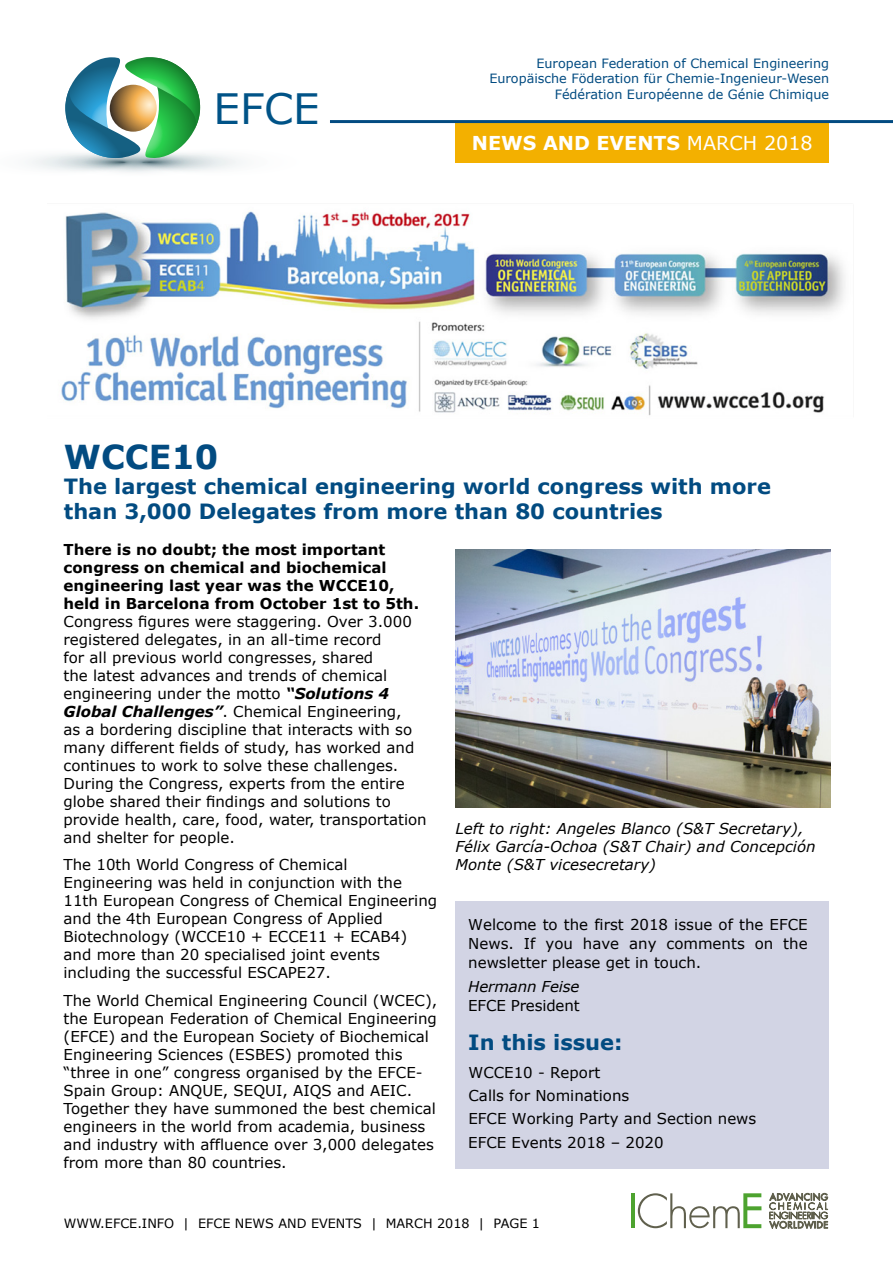
<style>
.page{position:relative;width:893px;height:1263px;background:#fff}
.page>*{position:absolute;margin:0;border:0;box-sizing:border-box;transform-origin:0 0}
.t1{font:41.85px "Verdana";color:#005387}
.Main_head{font:700 33px "Verdana";color:#024b81}
.Main_head-2{font:700 21px/25.2px "Verdana";color:#024b81}
.body{font:700 21px "Verdana";color:#024b81}
.Main_head-3{font:700 19.2px "Verdana";color:#fff}
.body-2{font:15px/18px "Verdana";color:#000}
.body-3{font:italic 15px/18px "Verdana";color:#000}
.Author_intro{font:12.75px "Verdana";color:#024b81}
.Author_intro-2{font:12.75px "Verdana";color:#000}
.s1{font-weight:400}
.s2{font-weight:700}
.s3{font-weight:700;font-style:italic}
</style>
<div class="page">
<svg style="left:769px;top:1193px;width:59px;height:36px"></svg>
<svg style="left:638px;top:1193px;width:123px;height:35px"></svg>
<svg style="left:631px;top:1193px;width:3px;height:35px"></svg>
<div style="left:455px;top:123px;width:374px;height:40px;background:#f3b000"></div>
<hr style="left:330px;top:120px;width:563px;height:3px;background:#024b81">
<svg style="left:31px;top:57px;width:209px;height:115px"></svg>
<div style="left:455px;top:901px;width:374px;height:268px;background:#d2d4e4"></div>
<img style="left:61px;top:211px;width:784px;height:205px">
<img style="left:455px;top:550px;width:376px;height:258px">
<p class="t1" style="left:214px;top:82px;width:108px">EFCE</p>
<p class="Author_intro" style="left:536px;top:55px;width:294px">European Federation of Chemical Engineering</p>
<p class="Author_intro" style="left:489px;top:70px;width:341px">Europäische Föderation für Chemie-Ingenieur-Wesen</p>
<p class="Author_intro" style="left:555px;top:85px;width:276px">Fédération Européenne de Génie Chimique</p>
<p class="Main_head-3" style="left:472px;top:130px;width:342px">NEWS AND EVENTS <span class="s1">MARCH 2018</span></p>
<p class="Main_head" style="left:64px;top:433px;width:156px">WCCE10</p>
<p class="Main_head-2" style="left:64px;top:473px;width:709px">The largest chemical engineering world congress with more than 3,000 Delegates from more than 80 countries</p>
<p class="body-2" style="left:64px;top:540px;width:365px"><span class="s2">There is no doubt; the most important congress on chemical and biochemical engineering last year was the WCCE10, held in Barcelona from October 1st to 5th.<br></span>Congress figures were staggering. Over 3.000 registered delegates, in an all-time record<br>for all previous world congresses, shared<br>the latest advances and trends of chemical engineering under the motto <span class="s3">“Solutions 4<br>Global Challenges”</span>. Chemical Engineering,<br>as a bordering discipline that interacts with so many different fields of study, has worked and continues to work to solve these challenges.<br>During the Congress, experts from the entire globe shared their findings and solutions to provide health, care, food, water, transportation and shelter for people.</p>
<p class="body-2" style="left:64px;top:856px;width:375px">The 10th World Congress of Chemical Engineering was held in conjunction with the 11th European Congress of Chemical Engineering and the 4th European Congress of Applied Biotechnology (WCCE10 + ECCE11 + ECAB4) and more than 20 specialised joint events including the successful ESCAPE27.</p>
<p class="body-2" style="left:64px;top:991px;width:375px">The World Chemical Engineering Council (WCEC), the European Federation of Chemical Engineering (EFCE) and the European Society of Biochemical Engineering Sciences (ESBES) promoted this “three in one” congress organised by the EFCE-Spain Group: ANQUE, SEQUI, AIQS and AEIC.<br>Together they have summoned the best chemical engineers in the world from academia, business and industry with affluence over 3,000 delegates from more than 80 countries.</p>
<p class="body-3" style="left:455px;top:820px;width:362px">Left to right: Angeles Blanco (S&amp;T Secretary),<br>Félix García-Ochoa (S&amp;T Chair) and Concepción<br>Monte (S&amp;T vicesecretary)</p>
<p class="body-2" style="left:468px;top:915px;width:341px;line-height:18.9px;text-align:justify">Welcome to the first 2018 issue of the EFCE News. If you have any comments on the newsletter please get in touch.</p>
<p class="body-3" style="left:468px;top:977px;width:113px">Hermann Feise</p>
<p class="body-2" style="left:468px;top:996px;width:113px">EFCE President</p>
<p class="body" style="left:468px;top:1027px;width:156px">In this issue:</p>
<p class="body-2" style="left:468px;top:1060px;width:289px;line-height:23.2px">WCCE10 - Report<br>Calls for Nominations<br>EFCE Working Party and Section news</p>
<p class="body-2" style="left:468px;top:1133px;width:197px">EFCE Events 2018 – 2020</p>
<p class="Author_intro-2" style="left:64px;top:1215px;width:478px">WWW.EFCE.INFO | EFCE NEWS AND EVENTS | MARCH 2018 | PAGE 1</p>
</div>
